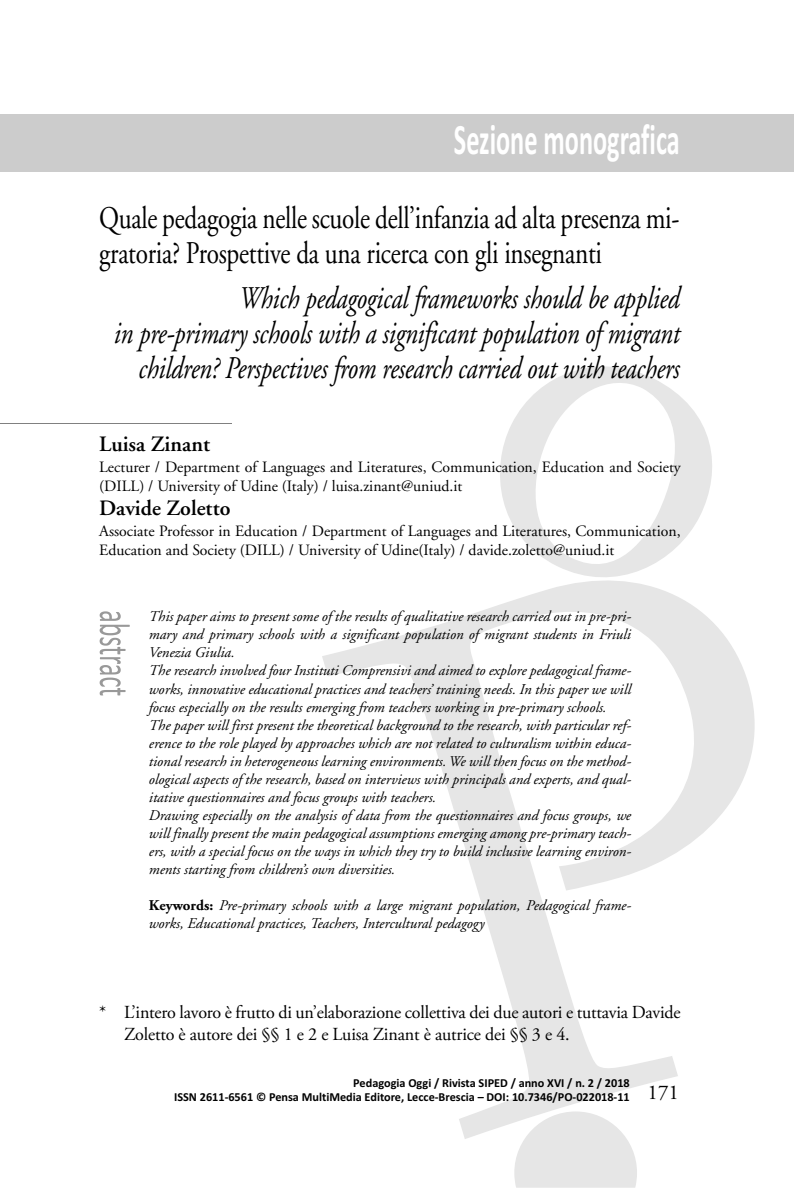
<style>
.page{position:relative;width:794px;height:1191px;background:#fff}
.page>*{position:absolute;margin:0;border:0;box-sizing:border-box;transform-origin:0 0}
.t1{font:700 43.75px "Calibri";color:#fff;scale:.6 1}
.t2{font:italic 31.5px/35px "Adobe Garamond";letter-spacing:-.01em;color:#000;text-align:right;scale:.8 1}
.t3{font:31.5px/35px "Adobe Garamond";letter-spacing:-.01em;color:#000;scale:.8 1}
.t4{font:600 21.88px "Adobe Garamond";color:#000}
.t5{font:21px "Adobe Garamond Pro";color:#000}
.t6{font:18.38px/21.5px "Adobe Garamond Pro";letter-spacing:-.01em;color:#000}
.t7{font:15.75px/19.2px "Adobe Garamond";color:#000}
.t8{font:italic 14.88px/18px "Adobe Garamond";color:#000}
.t9{font:700 12.25px/14px "Calibri";color:#000;text-align:right}
.s1{font-weight:700;font-style:normal}
</style>
<div class="page">
<div style="left:514px;top:1139px;width:123px;height:48px;background:#e6e6e6"></div>
<svg style="left:322px;top:596px;width:433px;height:543px"></svg>
<svg style="left:500px;top:366px;width:212px;height:230px"></svg>
<hr style="left:0;top:423px;width:232px;height:1px;background:#808080">
<svg style="left:100px;top:611px;width:30px;height:34px"></svg>
<div style="left:0;top:114px;width:794px;height:57px;background:#ccc"></div>
<h1 class="t1" style="left:454px;top:113px;width:378px">Sezione monografica</h1>
<h2 class="t3" style="left:99px;top:203px;width:727px">Quale pedagogia nelle scuole dell’infanzia ad alta presenza mi&shy;gratoria? Prospettive da una ricerca con gli insegnanti</h2>
<h2 class="t2" style="left:114px;top:283px;width:709px">Which pedagogical frameworks should be applied<br>in pre-primary schools with a significant population of migrant children? Perspectives from research carried out with teachers</h2>
<h3 class="t4" style="left:99px;top:435px;width:112px">Luisa Zinant</h3>
<p class="t7" style="left:99px;top:458px;width:583px">Lecturer / Department of Languages and Literatures, Communication, Education and Society (DILL) / University of Udine (Italy) / luisa.zinant@uniud.it</p>
<h3 class="t4" style="left:99px;top:499px;width:133px">Davide Zoletto</h3>
<p class="t7" style="left:99px;top:522px;width:583px">Associate Professor in Education / Department of Languages and Literatures, Communication,<br>Education and Society (DILL) / University of Udine(Italy) / davide.zoletto@uniud.it</p>
<p class="t8" style="left:149px;top:609px;width:484px">This paper aims to present some of the results of qualitative research carried out in pre-pri&shy;mary and primary schools with a significant population of migrant students in Friuli Venezia Giulia.<br>The research involved four Instituti Comprensivi and aimed to explore pedagogical frame&shy;works, innovative educational practices and teachers’ training needs. In this paper we will focus especially on the results emerging from teachers working in pre-primary schools.<br>The paper will first present the theoretical background to the research, with particular ref&shy;erence to the role played by approaches which are not related to culturalism within educa&shy;tional research in heterogeneous learning environments. We will then focus on the method&shy;ological aspects of the research, based on interviews with principals and experts, and qual&shy;itative questionnaires and focus groups with teachers.<br>Drawing especially on the analysis of data from the questionnaires and focus groups, we will finally present the main pedagogical assumptions emerging among pre-primary teach&shy;ers, with a special focus on the ways in which they try to build inclusive learning environ&shy;ments starting from children’s own diversities.</p>
<p class="t8" style="left:149px;top:897px;width:483px"><span class="s1">Keywords:</span> Pre-primary schools with a large migrant population, Pedagogical frame&shy;works, Educational practices, Teachers, Intercultural pedagogy</p>
<p class="t6" style="left:124px;top:1003px;width:558px;text-indent:-25px">* L’intero lavoro è frutto di un’elaborazione collettiva dei due autori e tuttavia Davide<br>Zoletto è autore dei §§ 1 e 2 e Luisa Zinant è autrice dei §§ 3 e 4.</p>
<p class="t9" style="left:174px;top:1075px;width:457px">Pedagogia Oggi / Rivista SIPED / anno XVI / n. 2 / 2018<br>ISSN 2611-6561 © Pensa MultiMedia Editore, Lecce-Brescia – DOI: 10.7346/PO-022018-11</p>
<h3 class="t5" style="left:647px;top:1084px;width:33px">171</h3>
</div>
